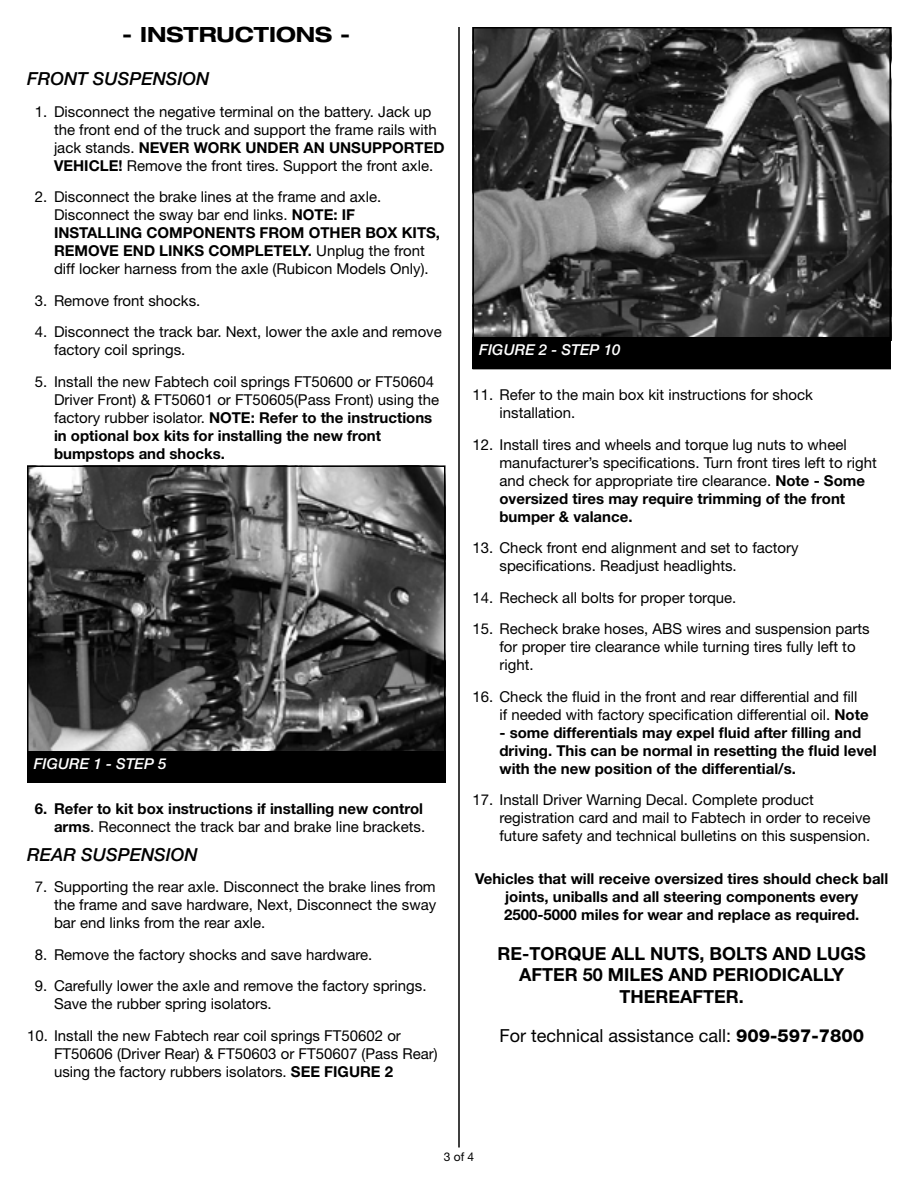
<style>
.page{position:relative;width:918px;height:1188px;background:#fff}
.page>*{position:absolute;margin:0;border:0;box-sizing:border-box;transform-origin:0 0}
.t1{font:700 expanded 21px "Helvetica Neue LT Std";color:#000}
.t2{font:700 18px/21.6px "Helvetica Neue LT Std";color:#000;text-align:center}
.t3{font:18px "Helvetica Neue LT Std";color:#000}
.t4{font:italic 500 18px "Helvetica Neue LT Std";color:#000}
.t5{font:15px/18px "Helvetica Neue LT Std";color:#000}
.t6{font:700 15px/18px "Helvetica Neue LT Std";color:#000;text-align:right}
.t7{font:italic 500 15px "Helvetica Neue LT Std";color:#fff}
.t8{font:12px "Helvetica Neue LT Std";color:#000}
.s1{font-weight:700}
.s2{font-weight:400}
.s3{font-weight:800}
</style>
<div class="page">
<hr style="left:458px;top:27px;width:2px;height:1121px;background:#000">
<img style="left:30px;top:468px;width:413px;height:283px">
<div style="left:27px;top:465px;width:419px;height:318px;border:2px solid #000"></div>
<div style="left:27px;top:751px;width:419px;height:32px;background:#000"></div>
<img style="left:475px;top:30px;width:413px;height:308px">
<div style="left:472px;top:27px;width:419px;height:342px;border:2px solid #000"></div>
<div style="left:472px;top:338px;width:419px;height:31px;background:#000"></div>
<h1 class="t1" style="left:122px;top:21px;width:230px">- INSTRUCTIONS -</h1>
<p class="t4" style="left:27px;top:68px;width:184px">FRONT SUSPENSION</p>
<p class="t5" style="left:54px;top:102px;width:392px;text-indent:-19px">1. Disconnect the negative terminal on the battery. Jack up the front end of the truck and support the frame rails with jack stands. <span class="s1">NEVER WORK UNDER AN UNSUPPORTED VEHICLE!</span> Remove the front tires. Support the front axle.</p>
<p class="t5" style="left:54px;top:188px;width:388px;text-indent:-19px">2. Disconnect the brake lines at the frame and axle.<br>Disconnect the sway bar end links. <span class="s1">NOTE: IF INSTALLING COMPONENTS FROM OTHER BOX KITS, REMOVE END LINKS COMPLETELY.</span> Unplug the front diff locker harness from the axle (Rubicon Models Only).</p>
<p class="t5" style="left:35px;top:291px;width:167px">3. Remove front shocks.</p>
<p class="t5" style="left:54px;top:323px;width:389px;text-indent:-19px">4. Disconnect the track bar. Next, lower the axle and remove factory coil springs.</p>
<p class="t5" style="left:54px;top:372px;width:387px;text-indent:-19px">5. Install the new Fabtech coil springs FT50600 or FT50604<br>Driver Front) &amp; FT50601 or FT50605(Pass Front) using the factory rubber isolator. <span class="s1">NOTE: Refer to the instructions in optional box kits for installing the new front bumpstops and shocks.</span></p>
<p class="t7" style="left:34px;top:755px;width:134px">FIGURE 1 - STEP 5</p>
<p class="t6" style="left:35px;top:800px;width:392px">6. Refer to kit box instructions if installing new control arms<span class="s2">. Reconnect the track bar and brake line brackets.</span></p>
<p class="t4" style="left:27px;top:843px;width:172px">REAR SUSPENSION</p>
<p class="t5" style="left:54px;top:878px;width:384px;text-align:justify;text-indent:-19px">7. Supporting the rear axle. Disconnect the brake lines from the frame and save hardware, Next, Disconnect the sway bar end links from the rear axle.</p>
<p class="t5" style="left:35px;top:945px;width:339px">8. Remove the factory shocks and save hardware.</p>
<p class="t5" style="left:54px;top:977px;width:374px;text-indent:-19px">9. Carefully lower the axle and remove the factory springs.<br>Save the rubber spring isolators.</p>
<p class="t5" style="left:54px;top:1026px;width:385px;text-indent:-27px">10. Install the new Fabtech rear coil springs FT50602 or<br>FT50606 (Driver Rear) &amp; FT50603 or FT50607 (Pass Rear) using the factory rubbers isolators. <span class="s1">SEE FIGURE 2</span></p>
<p class="t7" style="left:479px;top:341px;width:143px">FIGURE 2 - STEP 10</p>
<p class="t5" style="left:500px;top:386px;width:315px;text-indent:-27px">11. Refer to the main box kit instructions for shock installation.</p>
<p class="t5" style="left:500px;top:435px;width:379px;text-indent:-27px">12. Install tires and wheels and torque lug nuts to wheel manufacturer’s specifications. Turn front tires left to right and check for appropriate tire clearance. <span class="s1">Note - Some oversized tires may require trimming of the front bumper &amp; valance.</span></p>
<p class="t5" style="left:500px;top:539px;width:301px;text-indent:-27px">13. Check front end alignment and set to factory specifications. Readjust headlights.</p>
<p class="t5" style="left:472px;top:588px;width:265px">14. Recheck all bolts for proper torque.</p>
<p class="t5" style="left:500px;top:620px;width:372px;text-indent:-27px">15. Recheck brake hoses, ABS wires and suspension parts for proper tire clearance while turning tires fully left to right.</p>
<p class="t5" style="left:500px;top:687px;width:371px;text-indent:-27px">16. Check the fluid in the front and rear differential and fill if needed with factory specification differential oil. <span class="s1">Note</span></p>
<p class="t6" style="left:500px;top:723px;width:379px;text-align:left">- some differentials may expel fluid after filling and driving. This can be normal in resetting the fluid level with the new position of the differential/s.</p>
<p class="t5" style="left:500px;top:791px;width:373px;text-indent:-27px">17. Install Driver Warning Decal. Complete product registration card and mail to Fabtech in order to receive future safety and technical bulletins on this suspension.</p>
<p class="t6" style="left:475px;top:869px;width:415px;text-align:center">Vehicles that will receive oversized tires should check ball joints, uniballs and all steering components every<br>2500-5000 miles for wear and replace as required.</p>
<p class="t2" style="left:498px;top:942px;width:370px">RE-TORQUE ALL NUTS, BOLTS AND LUGS<br>AFTER 50 MILES AND PERIODICALLY<br>THEREAFTER.</p>
<p class="t3" style="left:499px;top:1025px;width:366px">For technical assistance call: <span class="s3">909-597-7800</span></p>
<p class="t8" style="left:444px;top:1150px;width:32px">3 of 4</p>
</div>
